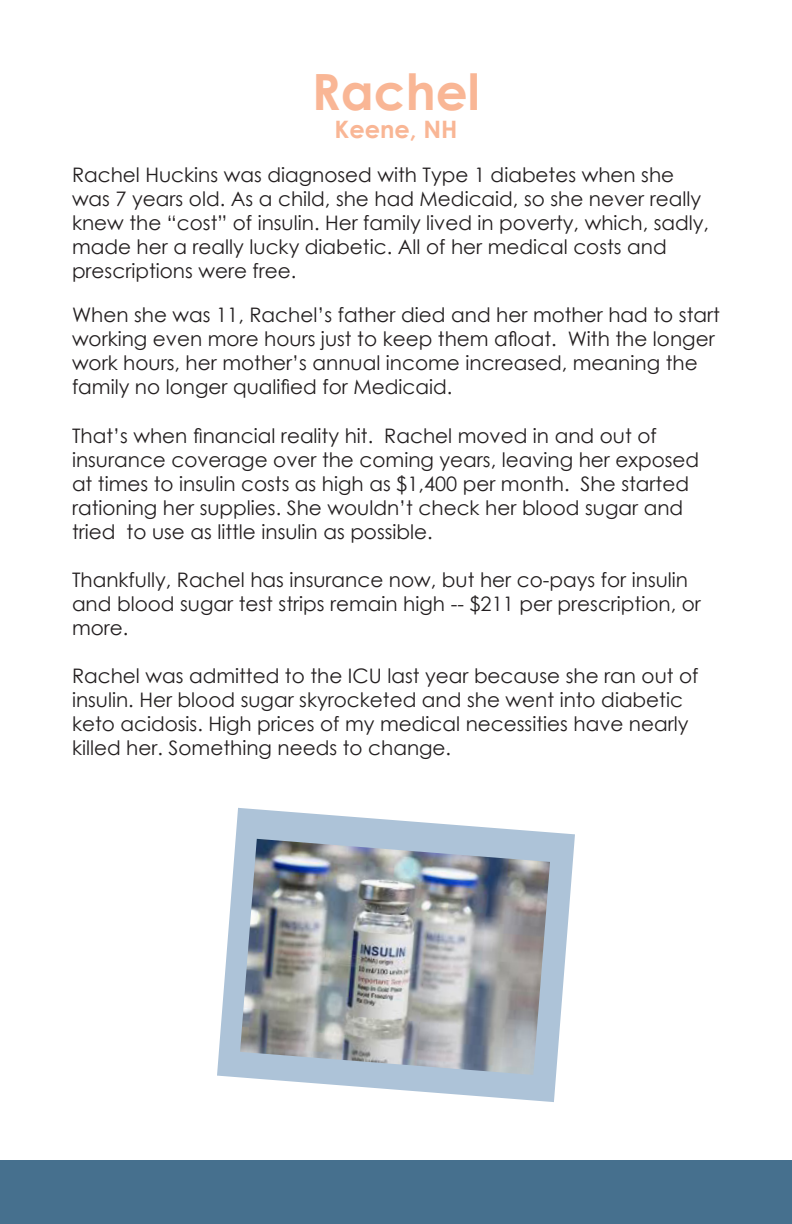
<style>
.page{position:relative;width:792px;height:1224px;background:#fff}
.page>*{position:absolute;margin:0;border:0;box-sizing:border-box;transform-origin:0 0}
.t1{font:700 50px "Century Gothic";color:#f9b695}
.t2{font:700 24px "Century Gothic";color:#f9b695}
.t3{font:20px/24px "Century Gothic";color:#231f20}
</style>
<div class="page">
<div style="left:0;top:1161px;width:792px;height:63px;background:#46708e"></div>
<svg style="left:217px;top:808px;width:358px;height:294px;fill:#adc3d8"></svg>
<img style="left:240px;top:839px;width:310px;height:236px">
<p class="t1" style="left:312px;top:53px;width:169px">Rachel</p>
<p class="t2" style="left:335px;top:111px;width:124px">Keene, NH</p>
<p class="t3" style="left:72px;top:162px;width:639px">Rachel Huckins was diagnosed with Type 1 diabetes when she was 7 years old. As a child, she had Medicaid, so she never really knew the “cost” of insulin. Her family lived in poverty, which, sadly, made her a really lucky diabetic. All of her medical costs and prescriptions were free.</p>
<p class="t3" style="left:72px;top:302px;width:649px">When she was 11, Rachel’s father died and her mother had to start working even more hours just to keep them afloat. With the longer work hours, her mother’s annual income increased, meaning the family no longer qualified for Medicaid.</p>
<p class="t3" style="left:72px;top:424px;width:629px">That’s when financial reality hit. Rachel moved in and out of insurance coverage over the coming years, leaving her exposed at times to insulin costs as high as $1,400 per month. She started rationing her supplies. She wouldn’t check her blood sugar and tried to use as little insulin as possible.</p>
<p class="t3" style="left:72px;top:568px;width:630px">Thankfully, Rachel has insurance now, but her co-pays for insulin and blood sugar test strips remain high -- $211 per prescription, or more.</p>
<p class="t3" style="left:72px;top:664px;width:628px">Rachel was admitted to the ICU last year because she ran out of insulin. Her blood sugar skyrocketed and she went into diabetic keto acidosis. High prices of my medical necessities have nearly killed her. Something needs to change.</p>
</div>
